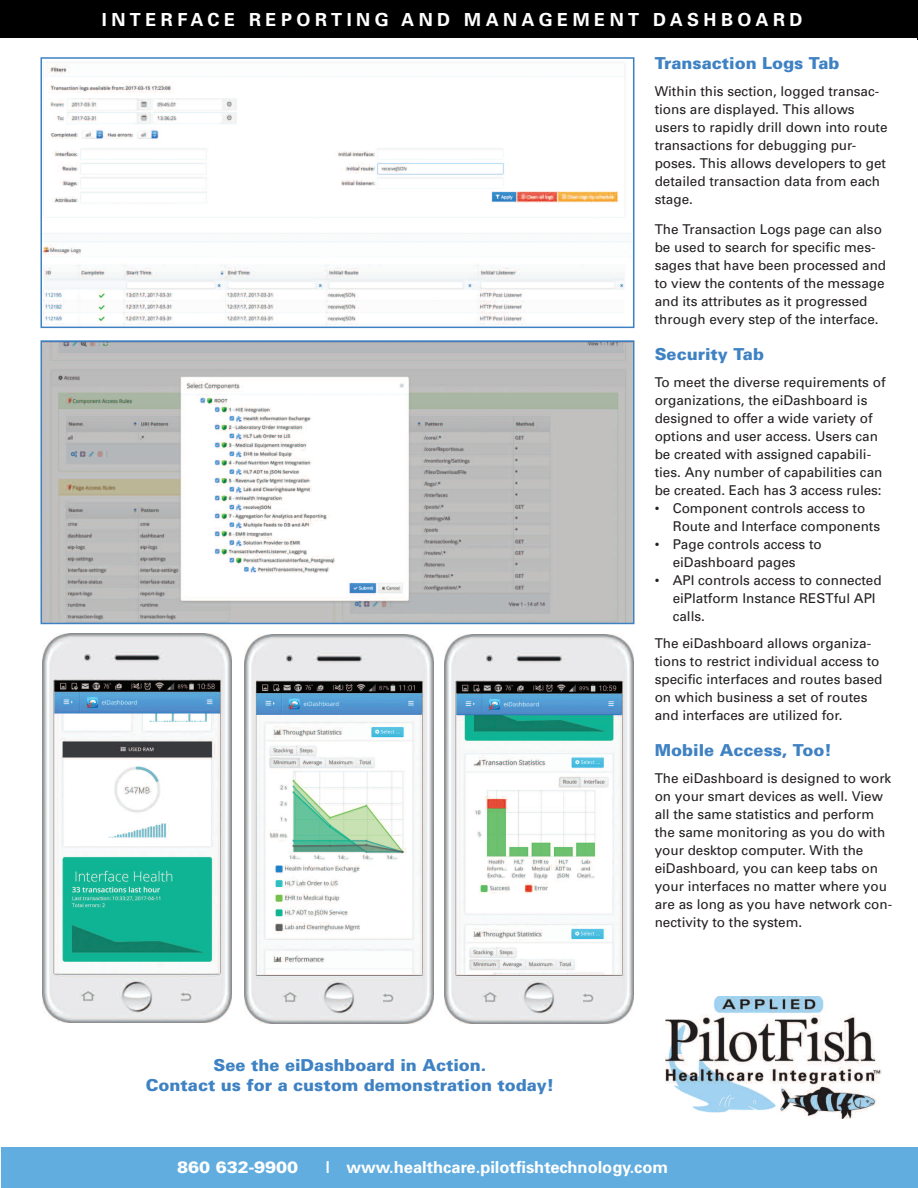
<style>
.page{position:relative;width:918px;height:1188px;background:#fff}
.page>*{position:absolute;margin:0;border:0;box-sizing:border-box;transform-origin:0 0}
.t1{font:700 18px "Univers";letter-spacing:.25em;color:#fff}
.t2{font:900 16.5px/19.8px "Univers";color:#3f82c3;text-align:center}
.t3{font:700 16.5px "Univers";color:#fff}
.t4{font:900 16.5px "Univers";color:#fff}
.t5{font:13.5px/18px "Univers";color:#231f20}
.s1{font-weight:900}
</style>
<div class="page">
<div style="left:0;top:0;width:918px;height:38px;background:#000"></div>
<div style="left:1px;top:1147px;width:917px;height:41px;background:#61addf"></div>
<hr style="left:917px;top:0;width:1px;height:39px;background:#000">
<img style="left:43px;top:62px;width:588px;height:263px">
<div style="left:40px;top:57px;width:594px;height:271px;border:2px solid #3f82c3"></div>
<img style="left:43px;top:343px;width:588px;height:278px">
<div style="left:40px;top:340px;width:594px;height:284px;border:2px solid #3f82c3"></div>
<img style="left:42px;top:633px;width:189px;height:389px">
<img style="left:245px;top:635px;width:189px;height:389px">
<img style="left:444px;top:635px;width:189px;height:389px">
<img style="left:666px;top:997px;width:216px;height:122px">
<h1 class="t1" style="left:102px;top:13px;width:702px">INTERFACE REPORTING AND MANAGEMENT DASHBOARD</h1>
<p class="t2" style="left:146px;top:1057px;width:410px">See the eiDashboard in Action.<br>Contact us for a custom demonstration today!</p>
<p class="t2" style="left:655px;top:54px;width:186px">Transaction Logs Tab</p>
<p class="t5" style="left:655px;top:83px;width:234px">Within this section, logged transac&shy;tions are displayed. This allows users to rapidly drill down into route transactions for debugging pur&shy;poses. This allows developers to get detailed transaction data from each stage.</p>
<p class="t5" style="left:655px;top:221px;width:233px">The Transaction Logs page can also be used to search for specific mes&shy;sages that have been processed and to view the contents of the message and its attributes as it progressed through every step of the interface.</p>
<p class="t2" style="left:655px;top:345px;width:111px">Security Tab</p>
<p class="t5" style="left:655px;top:374px;width:232px">To meet the diverse requirements of organizations, the eiDashboard is designed to offer a wide variety of options and user access. Users can be created with assigned capabili&shy;ties. Any number of capabilities can be created. Each has 3 access rules:</p>
<p class="t5" style="left:673px;top:500px;width:209px;text-indent:-18px">• Component controls access to<br>Route and Interface components</p>
<p class="t5" style="left:673px;top:536px;width:151px;text-indent:-18px">• Page controls access to eiDashboard pages</p>
<p class="t5" style="left:673px;top:572px;width:210px;text-indent:-18px">• API controls access to connected eiPlatform Instance RESTful API calls.</p>
<p class="t5" style="left:655px;top:635px;width:229px">The eiDashboard allows organiza&shy;tions to restrict individual access to specific interfaces and routes based on which business a set of routes and interfaces are utilized for.</p>
<p class="t2" style="left:655px;top:741px;width:179px">Mobile Access, Too!</p>
<p class="t5" style="left:655px;top:770px;width:239px">The eiDashboard is designed to work on your smart devices as well. View all the same statistics and perform the same monitoring as you do with your desktop computer. With the eiDashboard, you can keep tabs on your interfaces no matter where you are as long as you have network con&shy;nectivity to the system.</p>
<p class="t4" style="left:177px;top:1161px;width:123px">860 632-9900</p>
<p class="t3" style="left:326px;top:1161px;width:344px"><span class="s1">|</span> www.healthcare.pilotfishtechnology.com</p>
</div>
